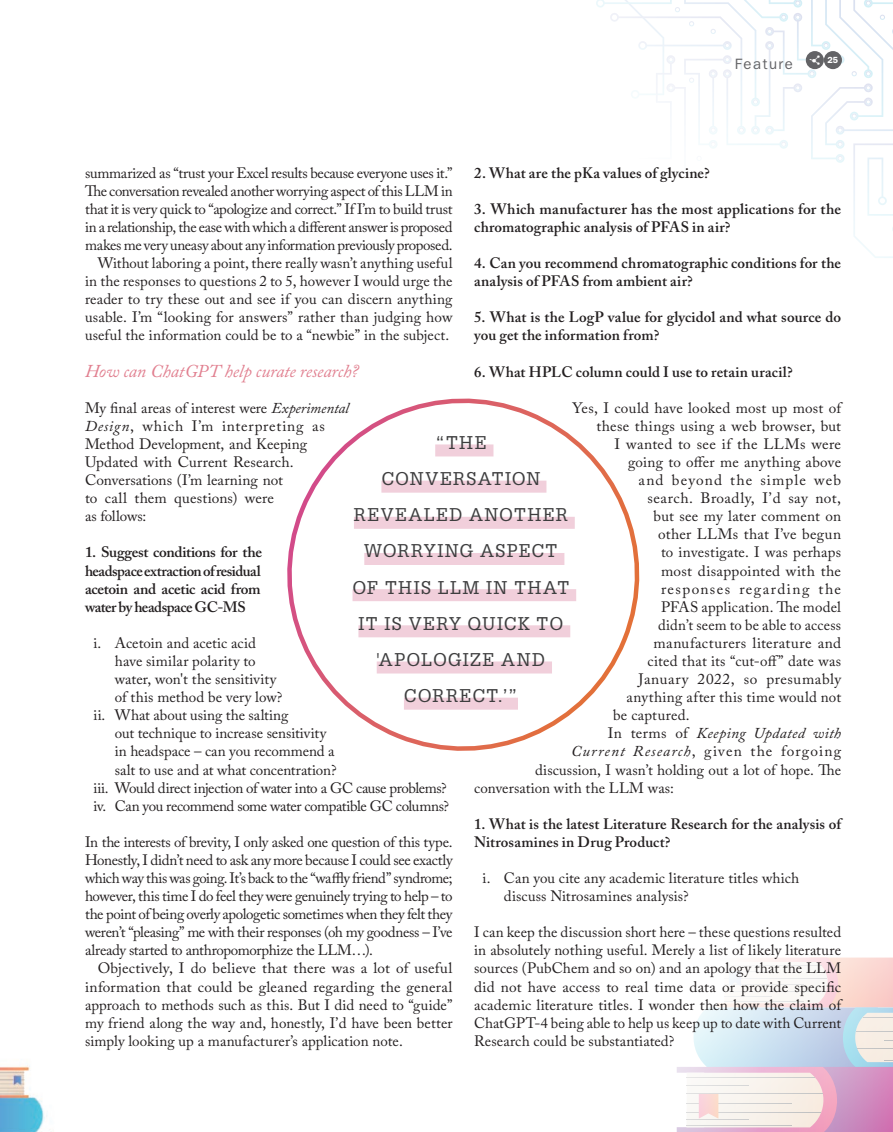
<style>
.page{position:relative;width:893px;height:1132px;background:#fff}
.page>*{position:absolute;margin:0;border:0;box-sizing:border-box;transform-origin:0 0}
.Copy_-_indent{font:18px/36.2px "Glypha LT Std";letter-spacing:.065em;color:#3e3e3f;text-align:center}
.Copy_-_indent-2{font:italic 18px "Adobe Caslon Pro";letter-spacing:-.005em;color:#e18090}
.Copy_-_indent-3{font:15px/18px "Adobe Caslon Pro";letter-spacing:.005em;color:#231f20;text-align:justify}
.Copy_-_indent-4{font:600 15px/18px "Adobe Caslon Pro";letter-spacing:.005em;color:#231f20}
.Copy_-_indent-5{font:15px "Adobe Caslon Pro";letter-spacing:-.025em;color:#231f20}
.Copy_-_indent-6{font:15px "Adobe Caslon Pro";letter-spacing:.025em;color:#231f20}
.Copy_-_indent-7{font:15px "Adobe Caslon Pro";letter-spacing:-.03em;color:#231f20}
.Copy_-_indent-8{font:15px "Adobe Caslon Pro";letter-spacing:.075em;color:#231f20}
.Copy_-_indent-9{font:italic 15px "Adobe Caslon Pro";letter-spacing:.02em;color:#231f20}
.Copy_-_indent-10{font:15px "Adobe Caslon Pro";letter-spacing:.035em;color:#231f20}
.Copy_-_indent-11{font:15px "Adobe Caslon Pro";letter-spacing:.07em;color:#231f20}
.Copy_-_indent-12{font:15px "Adobe Caslon Pro";letter-spacing:.09em;color:#231f20}
.SectionTitle_left_page{font:15px "ITC Franklin Gothic Std";letter-spacing:.1em;color:#636366}
.t1{font:600 8.85px "ITC Franklin Gothic Std";color:#fff}
.s1{font-style:italic}
.s2{font-style:normal}
</style>
<div class="page">
<svg style="left:677px;top:957px;width:216px;height:174px"></svg>
<svg style="left:287px;top:398px;width:353px;height:353px"></svg>
<div style="left:435px;top:444px;width:58px;height:12px;background:#f1cfdb"></div>
<div style="left:381px;top:480px;width:165px;height:12px;background:#f1cfdb"></div>
<div style="left:354px;top:516px;width:221px;height:12px;background:#f1cfdb"></div>
<div style="left:364px;top:553px;width:200px;height:12px;background:#f1cfdb"></div>
<div style="left:352px;top:589px;width:224px;height:12px;background:#f1cfdb"></div>
<div style="left:358px;top:625px;width:212px;height:12px;background:#f1cfdb"></div>
<div style="left:377px;top:661px;width:175px;height:12px;background:#f1cfdb"></div>
<div style="left:404px;top:697px;width:114px;height:12px;background:#f1cfdb"></div>
<img style="left:0;top:1065px;width:45px;height:66px">
<svg style="left:596px;top:0;width:297px;height:258px"></svg>
<p class="SectionTitle_left_page" style="left:735px;top:55px;width:60px">Feature</p>
<p class="t1" style="left:828px;top:55px;width:12px">25</p>
<p class="Copy_-_indent-3" style="left:85px;top:163px;width:369px">summarized as “trust your Excel results because everyone uses it.” The conversation revealed another worrying aspect of this LLM in that it is very quick to “apologize and correct.” If I’m to build trust in a relationship, the ease with which a different answer is proposed makes me very uneasy about any information previously proposed.</p>
<p class="Copy_-_indent-3" style="left:85px;top:254px;width:369px;text-indent:13px">Without laboring a point, there really wasn’t anything useful in the responses to questions 2 to 5, however I would urge the reader to try these out and see if you can discern anything usable. I’m “looking for answers” rather than judging how useful the information could be to a “newbie” in the subject.</p>
<p class="Copy_-_indent-2" style="left:85px;top:360px;width:275px">How can ChatGPT help curate research?</p>
<p class="Copy_-_indent-3" style="left:85px;top:398px;width:265px;text-align:left">My final areas of interest were <span class="s1">Experimental<br>Design</span>, which I’m interpreting as<br>Method Development, and Keeping<br>Updated with Current Research.<br>Conversations (I’m learning not<br>to call them questions) were<br>as follows:</p>
<p class="Copy_-_indent-4" style="left:85px;top:543px;width:179px;text-align:justify">1. Suggest conditions for the headspace extraction of residual acetoin and acetic acid from water by headspace GC-MS</p>
<p class="Copy_-_indent-3" style="left:115px;top:633px;width:169px;text-align:left;text-indent:-21px">i. Acetoin and acetic acid have similar polarity to water, won't the sensitivity of this method be very low?</p>
<p class="Copy_-_indent-3" style="left:115px;top:705px;width:223px;text-align:left;text-indent:-21px">ii. What about using the salting<br>out technique to increase sensitivity in headspace – can you recommend a salt to use and at what concentration?</p>
<p class="Copy_-_indent-5" style="left:94px;top:778px;width:355px">iii. Would direct injection of water into a GC cause problems?</p>
<p class="Copy_-_indent-7" style="left:94px;top:796px;width:357px">iv. Can you recommend some water compatible GC columns?</p>
<p class="Copy_-_indent-3" style="left:85px;top:832px;width:369px">In the interests of brevity, I only asked one question of this type.<br>Honestly, I didn’t need to ask any more because I could see exactly which way this was going. It’s back to the “waffly friend” syndrome; however, this time I do feel they were genuinely trying to help – to the point of being overly apologetic sometimes when they felt they weren’t “pleasing” me with their responses (oh my goodness – I’ve already started to anthropomorphize the LLM…).</p>
<p class="Copy_-_indent-3" style="left:85px;top:958px;width:369px;text-indent:13px">Objectively, I do believe that there was a lot of useful information that could be gleaned regarding the general approach to methods such as this. But I did need to “guide” my friend along the way and, honestly, I’d have been better simply looking up a manufacturer’s application note.</p>
<p class="Copy_-_indent-4" style="left:474px;top:163px;width:237px">2. What are the pKa values of glycine?</p>
<p class="Copy_-_indent-4" style="left:474px;top:199px;width:369px">3. Which manufacturer has the most applications for the chromatographic analysis of PFAS in air?</p>
<p class="Copy_-_indent-4" style="left:474px;top:254px;width:368px">4. Can you recommend chromatographic conditions for the analysis of PFAS from ambient air?</p>
<p class="Copy_-_indent-4" style="left:474px;top:308px;width:369px">5. What is the LogP value for glycidol and what source do you get the information from?</p>
<p class="Copy_-_indent-4" style="left:474px;top:362px;width:320px">6. What HPLC column could I use to retain uracil?</p>
<p class="Copy_-_indent-3" style="left:573px;top:398px;width:270px">Yes, I could have looked most up most of</p>
<p class="Copy_-_indent-3" style="left:597px;top:416px;width:246px">these things using a web browser, but</p>
<p class="Copy_-_indent-6" style="left:615px;top:435px;width:228px">I wanted to see if the LLMs were</p>
<p class="Copy_-_indent-3" style="left:628px;top:452px;width:214px">going to offer me anything above</p>
<p class="Copy_-_indent-11" style="left:639px;top:471px;width:204px">and beyond the simple web</p>
<p class="Copy_-_indent-6" style="left:648px;top:489px;width:195px">search. Broadly, I’d say not,</p>
<p class="Copy_-_indent-3" style="left:654px;top:507px;width:189px">but see my later comment on</p>
<p class="Copy_-_indent-3" style="left:658px;top:525px;width:184px">other LLMs that I’ve begun</p>
<p class="Copy_-_indent-3" style="left:661px;top:543px;width:181px">to investigate. I was perhaps</p>
<p class="Copy_-_indent-3" style="left:661px;top:561px;width:182px">most disappointed with the</p>
<p class="Copy_-_indent-12" style="left:661px;top:579px;width:181px">responses regarding the</p>
<p class="Copy_-_indent-3" style="left:661px;top:597px;width:182px">PFAS application. The model</p>
<p class="Copy_-_indent-3" style="left:658px;top:615px;width:185px">didn’t seem to be able to access</p>
<p class="Copy_-_indent-3" style="left:654px;top:633px;width:189px">manufacturers literature and</p>
<p class="Copy_-_indent-3" style="left:648px;top:651px;width:195px">cited that its “cut-off” date was</p>
<p class="Copy_-_indent-10" style="left:639px;top:670px;width:204px">January 2022, so presumably</p>
<p class="Copy_-_indent-3" style="left:627px;top:687px;width:216px">anything after this time would not</p>
<p class="Copy_-_indent-3" style="left:613px;top:705px;width:78px">be captured.</p>
<p class="Copy_-_indent-9" style="left:608px;top:724px;width:235px"><span class="s2">In terms of</span> Keeping Updated with</p>
<p class="Copy_-_indent-8" style="left:571px;top:742px;width:272px"><span class="s1">Current Research</span>, given the forgoing</p>
<p class="Copy_-_indent-3" style="left:535px;top:760px;width:308px">discussion, I wasn’t holding out a lot of hope. The</p>
<p class="Copy_-_indent-3" style="left:474px;top:778px;width:201px">conversation with the LLM was:</p>
<p class="Copy_-_indent-4" style="left:474px;top:814px;width:368px">1. What is the latest Literature Research for the analysis of<br>Nitrosamines in Drug Product?</p>
<p class="Copy_-_indent-3" style="left:504px;top:868px;width:297px;text-indent:-21px">i. Can you cite any academic literature titles which discuss Nitrosamines analysis?</p>
<p class="Copy_-_indent-3" style="left:474px;top:922px;width:369px">I can keep the discussion short here – these questions resulted in absolutely nothing useful. Merely a list of likely literature sources (PubChem and so on) and an apology that the LLM did not have access to real time data or provide specific academic literature titles. I wonder then how the claim of ChatGPT-4 being able to help us keep up to date with Current Research could be substantiated?</p>
<p class="Copy_-_indent" style="left:353px;top:424px;width:218px">“THE<br>CONVERSATION<br>REVEALED ANOTHER<br>WORRYING ASPECT<br>OF THIS LLM IN THAT<br>IT IS VERY QUICK TO 'APOLOGIZE AND<br>CORRECT.’”</p>
</div>
